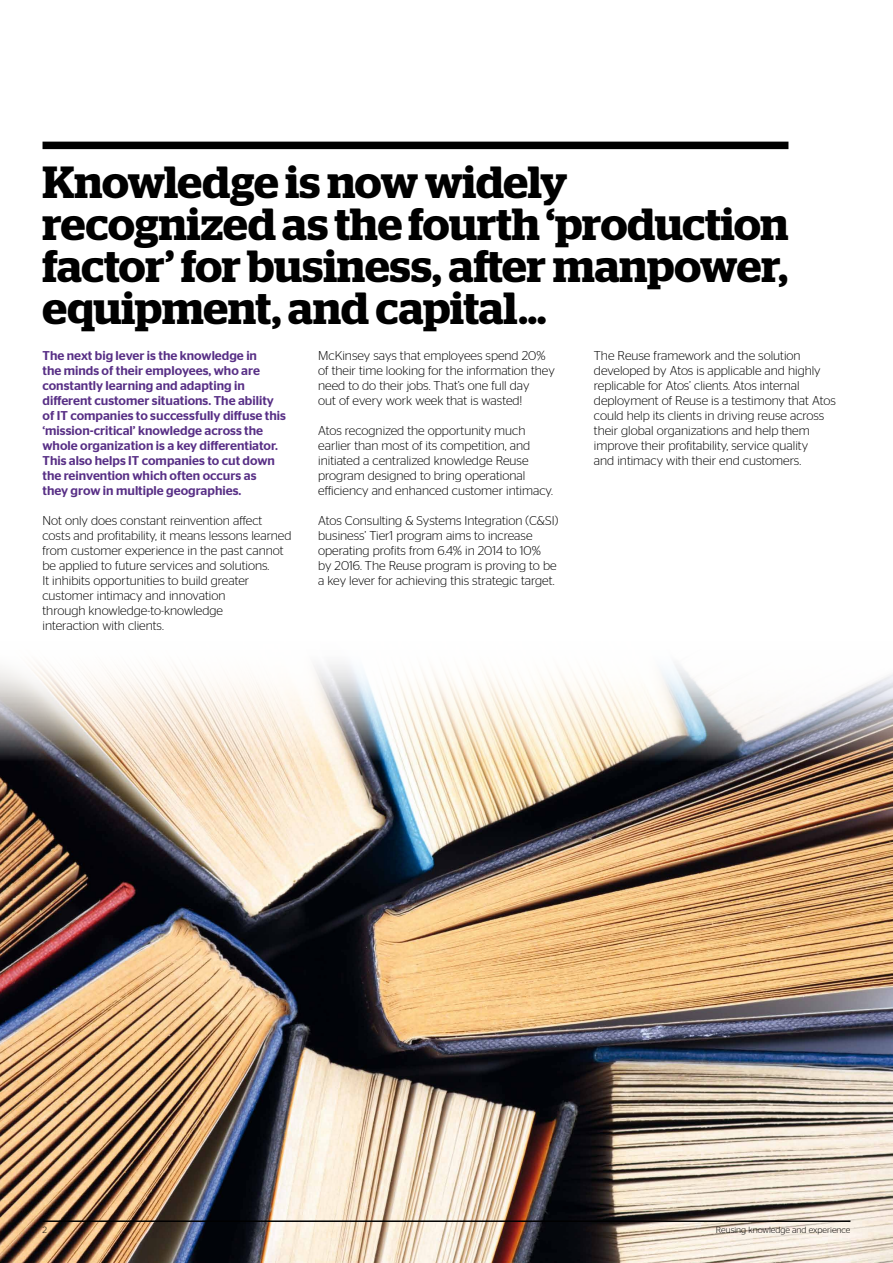
<style>
.page{position:relative;width:893px;height:1263px;background:#fff}
.page>*{position:absolute;margin:0;border:0;box-sizing:border-box;transform-origin:0 0}
.t1{font:600 45px/42px "Stag";letter-spacing:-.005em;color:#000}
.t2{font:300 12.75px/15px "Stag Sans";color:#000}
.t3{font:500 12.75px/15px "Stag Sans";color:#582f86}
.t4{font:300 9px "Stag Sans";color:#000}
</style>
<div class="page">
<img style="left:0;top:664px;width:893px;height:599px">
<div style="left:43px;top:142px;width:745px;height:7px;background:#000"></div>
<hr style="left:43px;top:1220px;width:807px;height:2px;background:#000">
<h1 class="t1" style="left:43px;top:161px;width:747px">Knowledge is now widely recognized as the fourth ‘production factor’ for business, after manpower, equipment, and capital…</h1>
<p class="t3" style="left:43px;top:348px;width:245px">The next big lever is the knowledge in<br>the minds of their employees, who are constantly learning and adapting in different customer situations. The ability of IT companies to successfully diffuse this ‘mission-critical’ knowledge across the whole organization is a key differentiator.<br>This also helps IT companies to cut down the reinvention which often occurs as<br>they grow in multiple geographies.</p>
<p class="t2" style="left:43px;top:513px;width:251px">Not only does constant reinvention affect costs and profitability, it means lessons learned from customer experience in the past cannot be applied to future services and solutions.<br>It inhibits opportunities to build greater customer intimacy and innovation<br>through knowledge-to-knowledge<br>interaction with clients.</p>
<p class="t2" style="left:318px;top:348px;width:238px">McKinsey says that employees spend 20% of their time looking for the information they need to do their jobs. That’s one full day<br>out of every work week that is wasted!</p>
<p class="t2" style="left:318px;top:422px;width:236px">Atos recognized the opportunity much earlier than most of its competition, and initiated a centralized knowledge Reuse program designed to bring operational efficiency and enhanced customer intimacy.</p>
<p class="t2" style="left:318px;top:512px;width:241px">Atos Consulting &amp; Systems Integration (C&amp;SI) business’ Tier1 program aims to increase operating profits from 6.4% in 2014 to 10%<br>by 2016. The Reuse program is proving to be a key lever for achieving this strategic target.</p>
<p class="t2" style="left:594px;top:347px;width:243px">The Reuse framework and the solution developed by Atos is applicable and highly replicable for Atos’ clients. Atos internal deployment of Reuse is a testimony that Atos could help its clients in driving reuse across their global organizations and help them improve their profitability, service quality<br>and intimacy with their end customers.</p>
<p class="t4" style="left:43px;top:1225px;width:6px">2</p>
<p class="t4" style="left:716px;top:1225px;width:136px">Reusing knowledge and experience</p>
</div>
